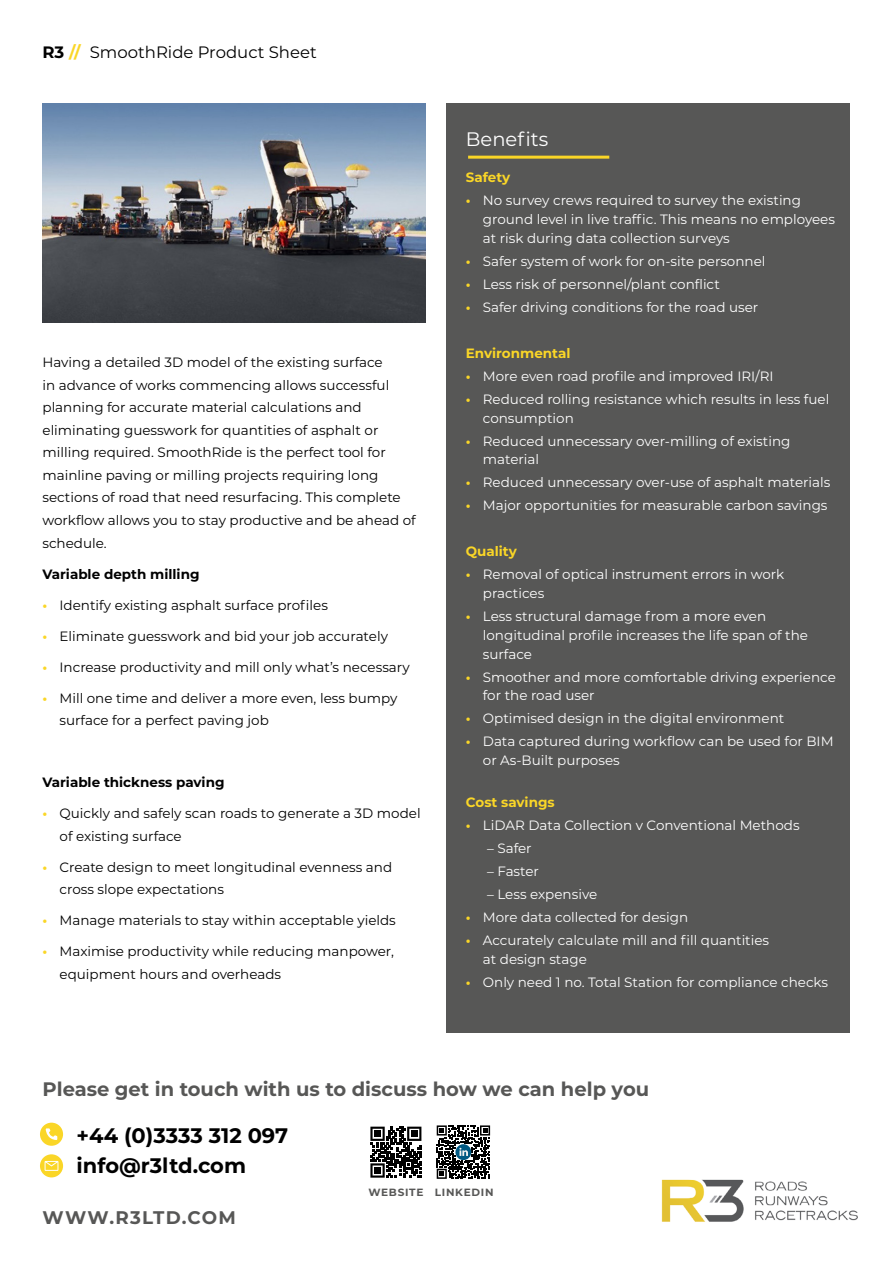
<style>
.page{position:relative;width:893px;height:1263px;background:#fff}
.page>*{position:absolute;margin:0;border:0;box-sizing:border-box;transform-origin:0 0}
.t1{font:700 21px/30px "Montserrat";color:#000}
.t2{font:700 19.5px "Montserrat";color:#575756}
.t3{font:19.5px "Montserrat";color:#fff}
.t4{font:700 18.3px "Montserrat";letter-spacing:.07em;color:#575756}
.t5{font:16.5px "Montserrat";color:#000}
.t6{font:13.5px/18.8px "Montserrat";color:#fff}
.t7{font:13.5px/22.5px "Montserrat";color:#000}
.t8{font:700 13.5px "Montserrat";color:#000}
.t9{font:700 13.5px "Montserrat";color:#fad627}
.t10{font:700 10.5px "Montserrat";letter-spacing:.07em;color:#575756}
.s1{font-weight:700}
.s2{font-weight:700;color:#fad627}
</style>
<div class="page">
<img style="left:661px;top:1179px;width:197px;height:43px">
<div style="left:446px;top:103px;width:404px;height:930px;background:#575756"></div>
<img style="left:43px;top:103px;width:382px;height:220px">
<div style="left:40px;top:1123px;width:23px;height:23px;background:#fad627;border-radius:50%"></div>
<svg style="left:40px;top:1154px;width:23px;height:23px"></svg>
<svg style="left:437px;top:1125px;width:53px;height:54px"></svg>
<svg style="left:370px;top:1126px;width:51px;height:52px"></svg>
<div style="left:374px;top:1167px;width:7px;height:6px;background:#000"></div>
<svg style="left:46px;top:1128px;width:11px;height:12px"></svg>
<svg style="left:45px;top:1161px;width:13px;height:10px"></svg>
<hr style="left:468px;top:156px;width:141px;height:3px;background:#fad627">
<p class="t5" style="left:43px;top:41px;width:276px"><span class="s1">R3</span> <span class="s2">//</span> SmoothRide Product Sheet</p>
<p class="t7" style="left:43px;top:351px;width:375px">Having a detailed 3D model of the existing surface<br>in advance of works commencing allows successful planning for accurate material calculations and eliminating guesswork for quantities of asphalt or milling required. SmoothRide is the perfect tool for mainline paving or milling projects requiring long sections of road that need resurfacing. This complete workflow allows you to stay productive and be ahead of schedule.</p>
<p class="t8" style="left:43px;top:564px;width:159px">Variable depth milling</p>
<p class="t7" style="left:43px;top:593px;width:287px"><span class="s2">•</span> Identify existing asphalt surface profiles</p>
<p class="t7" style="left:43px;top:624px;width:347px"><span class="s2">•</span> Eliminate guesswork and bid your job accurately</p>
<p class="t7" style="left:43px;top:655px;width:369px"><span class="s2">•</span> Increase productivity and mill only what’s necessary</p>
<p class="t7" style="left:60px;top:686px;width:339px;text-indent:-17px"><span class="s2">•</span> Mill one time and deliver a more even, less bumpy surface for a perfect paving job</p>
<p class="t8" style="left:43px;top:772px;width:184px">Variable thickness paving</p>
<p class="t7" style="left:60px;top:801px;width:363px;text-indent:-17px"><span class="s2">•</span> Quickly and safely scan roads to generate a 3D model of existing surface</p>
<p class="t7" style="left:60px;top:855px;width:334px;text-indent:-17px"><span class="s2">•</span> Create design to meet longitudinal evenness and cross slope expectations</p>
<p class="t7" style="left:43px;top:909px;width:355px"><span class="s2">•</span> Manage materials to stay within acceptable yields</p>
<p class="t7" style="left:60px;top:940px;width:336px;text-indent:-17px"><span class="s2">•</span> Maximise productivity while reducing manpower, equipment hours and overheads</p>
<h2 class="t3" style="left:466px;top:126px;width:84px">Benefits</h2>
<p class="t9" style="left:466px;top:168px;width:46px">Safety</p>
<p class="t6" style="left:483px;top:191px;width:354px;text-indent:-17px"><span class="s2">•</span> No survey crews required to survey the existing ground level in live traffic. This means no employees at risk during data collection surveys</p>
<p class="t6" style="left:466px;top:251px;width:301px"><span class="s2">•</span> Safer system of work for on-site personnel</p>
<p class="t6" style="left:466px;top:274px;width:255px"><span class="s2">•</span> Less risk of personnel/plant conflict</p>
<p class="t6" style="left:466px;top:297px;width:294px"><span class="s2">•</span> Safer driving conditions for the road user</p>
<p class="t9" style="left:466px;top:343px;width:106px">Environmental</p>
<p class="t6" style="left:466px;top:366px;width:309px"><span class="s2">•</span> More even road profile and improved IRI/RI</p>
<p class="t6" style="left:483px;top:389px;width:348px;text-indent:-17px"><span class="s2">•</span> Reduced rolling resistance which results in less fuel consumption</p>
<p class="t6" style="left:483px;top:431px;width:309px;text-indent:-17px"><span class="s2">•</span> Reduced unnecessary over-milling of existing material</p>
<p class="t6" style="left:466px;top:473px;width:366px"><span class="s2">•</span> Reduced unnecessary over-use of asphalt materials</p>
<p class="t6" style="left:466px;top:496px;width:363px"><span class="s2">•</span> Major opportunities for measurable carbon savings</p>
<p class="t9" style="left:466px;top:542px;width:52px">Quality</p>
<p class="t6" style="left:483px;top:565px;width:303px;text-indent:-17px"><span class="s2">•</span> Removal of optical instrument errors in work practices</p>
<p class="t6" style="left:483px;top:606px;width:327px;text-indent:-17px"><span class="s2">•</span> Less structural damage from a more even longitudinal profile increases the life span of the surface</p>
<p class="t6" style="left:483px;top:667px;width:354px;text-indent:-17px"><span class="s2">•</span> Smoother and more comfortable driving experience for the road user</p>
<p class="t6" style="left:466px;top:709px;width:320px"><span class="s2">•</span> Optimised design in the digital environment</p>
<p class="t6" style="left:483px;top:732px;width:352px;text-indent:-17px"><span class="s2">•</span> Data captured during workflow can be used for BIM or As-Built purposes</p>
<p class="t9" style="left:466px;top:792px;width:90px">Cost savings</p>
<p class="t6" style="left:466px;top:815px;width:335px"><span class="s2">•</span> LiDAR Data Collection v Conventional Methods</p>
<p class="t6" style="left:487px;top:838px;width:46px">– Safer</p>
<p class="t6" style="left:487px;top:861px;width:53px">– Faster</p>
<p class="t6" style="left:487px;top:884px;width:112px">– Less expensive</p>
<p class="t6" style="left:466px;top:907px;width:224px"><span class="s2">•</span> More data collected for design</p>
<p class="t6" style="left:483px;top:930px;width:288px;text-indent:-17px"><span class="s2">•</span> Accurately calculate mill and fill quantities at design stage</p>
<p class="t6" style="left:466px;top:972px;width:364px"><span class="s2">•</span> Only need 1 no. Total Station for compliance checks</p>
<h2 class="t2" style="left:43px;top:1075px;width:608px">Please get in touch with us to discuss how we can help you</h2>
<h1 class="t1" style="left:77px;top:1119px;width:213px">+44 (0)3333 312 097 info@r3ltd.com</h1>
<h3 class="t4" style="left:43px;top:1205px;width:195px">WWW.R3LTD.COM</h3>
<p class="t10" style="left:368px;top:1184px;width:127px">WEBSITE LINKEDIN</p>
</div>
